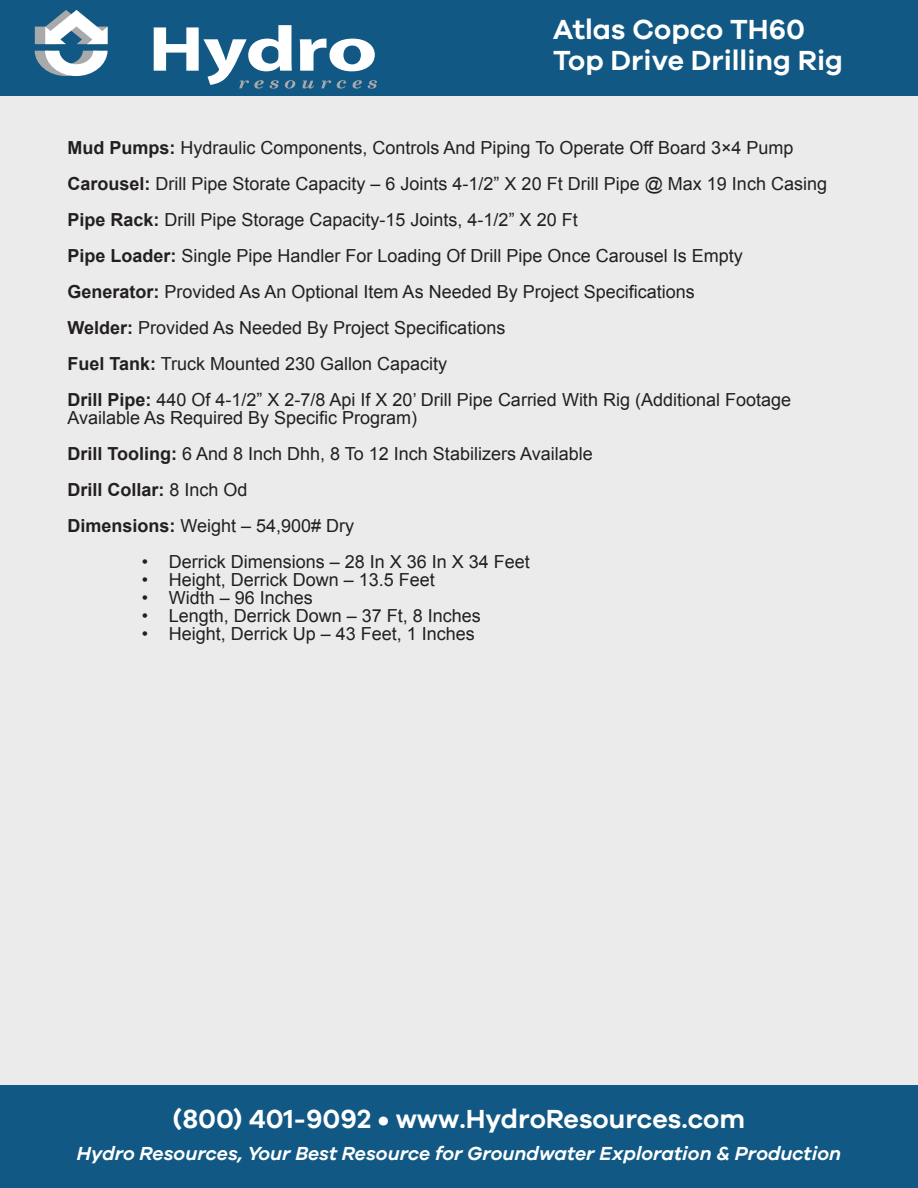
<style>
.page{position:relative;width:918px;height:1188px;background:#fff}
.page>*{position:absolute;margin:0;border:0;box-sizing:border-box;transform-origin:0 0}
.t1{font:600 28.5px "Galano Grotesque";color:#fff}
.t2{font:600 27px "Galano Grotesque";color:#fff}
.t3{font:italic 600 19.5px "Galano Grotesque";color:#fff}
.t4{font:18px/18px "Arial";color:#231f20}
.t5{font:700 18px "Arial";color:#231f20}
.s1{font-weight:700}
.s2{font-weight:400}
</style>
<div class="page">
<div style="left:0;top:89px;width:918px;height:1002px;background:#ebebeb"></div>
<div style="left:0;top:1085px;width:918px;height:103px;background:#115984"></div>
<div style="left:0;top:0;width:918px;height:95px;background:#115984"></div>
<svg style="left:35px;top:10px;width:73px;height:34px"></svg>
<svg style="left:35px;top:51px;width:73px;height:25px"></svg>
<svg style="left:154px;top:25px;width:223px;height:64px"></svg>
<p class="t1" style="left:553px;top:12px;width:254px">Atlas Copco TH60</p>
<p class="t1" style="left:553px;top:43px;width:292px">Top Drive Drilling Rig</p>
<p class="t4" style="left:68px;top:138px;width:728px"><span class="s1">Mud Pumps:</span> Hydraulic Components, Controls And Piping To Operate Off Board 3×4 Pump</p>
<p class="t4" style="left:68px;top:174px;width:761px"><span class="s1">Carousel:</span> Drill Pipe Storate Capacity – 6 Joints 4-1/2” X 20 Ft Drill Pipe @ Max 19 Inch Casing</p>
<p class="t4" style="left:68px;top:210px;width:512px"><span class="s1">Pipe Rack:</span> Drill Pipe Storage Capacity-15 Joints, 4-1/2” X 20 Ft</p>
<p class="t4" style="left:68px;top:246px;width:677px"><span class="s1">Pipe Loader:</span> Single Pipe Handler For Loading Of Drill Pipe Once Carousel Is Empty</p>
<p class="t4" style="left:68px;top:282px;width:629px"><span class="s1">Generator:</span> Provided As An Optional Item As Needed By Project Specifications</p>
<p class="t4" style="left:68px;top:318px;width:439px"><span class="s1">Welder:</span> Provided As Needed By Project Specifications</p>
<p class="t4" style="left:68px;top:354px;width:381px"><span class="s1">Fuel Tank:</span> Truck Mounted 230 Gallon Capacity</p>
<p class="t4" style="left:68px;top:390px;width:725px"><span class="s1">Drill Pipe:</span> 440 Of 4-1/2” X 2-7/8 Api If X 20’ Drill Pipe Carried With Rig (Additional Footage<br>Available As Required By Specific Program)</p>
<p class="t4" style="left:68px;top:444px;width:527px"><span class="s1">Drill Tooling:</span> 6 And 8 Inch Dhh, 8 To 12 Inch Stabilizers Available</p>
<p class="t5" style="left:68px;top:477px;width:182px">Drill Collar: <span class="s2">8 Inch Od</span></p>
<p class="t4" style="left:68px;top:516px;width:288px"><span class="s1">Dimensions:</span> Weight – 54,900# Dry</p>
<p class="t4" style="left:142px;top:552px;width:390px">• Derrick Dimensions – 28 In X 36 In X 34 Feet</p>
<p class="t4" style="left:142px;top:570px;width:295px">• Height, Derrick Down – 13.5 Feet</p>
<p class="t4" style="left:142px;top:588px;width:173px">• Width – 96 Inches</p>
<p class="t4" style="left:142px;top:606px;width:341px">• Length, Derrick Down – 37 Ft, 8 Inches</p>
<p class="t4" style="left:142px;top:624px;width:335px">• Height, Derrick Up – 43 Feet, 1 Inches</p>
<p class="t2" style="left:173px;top:1102px;width:574px">(800) 401-9092 • www.HydroResources.com</p>
<p class="t3" style="left:77px;top:1142px;width:766px">Hydro Resources, Your Best Resource for Groundwater Exploration &amp; Production</p>
</div>
